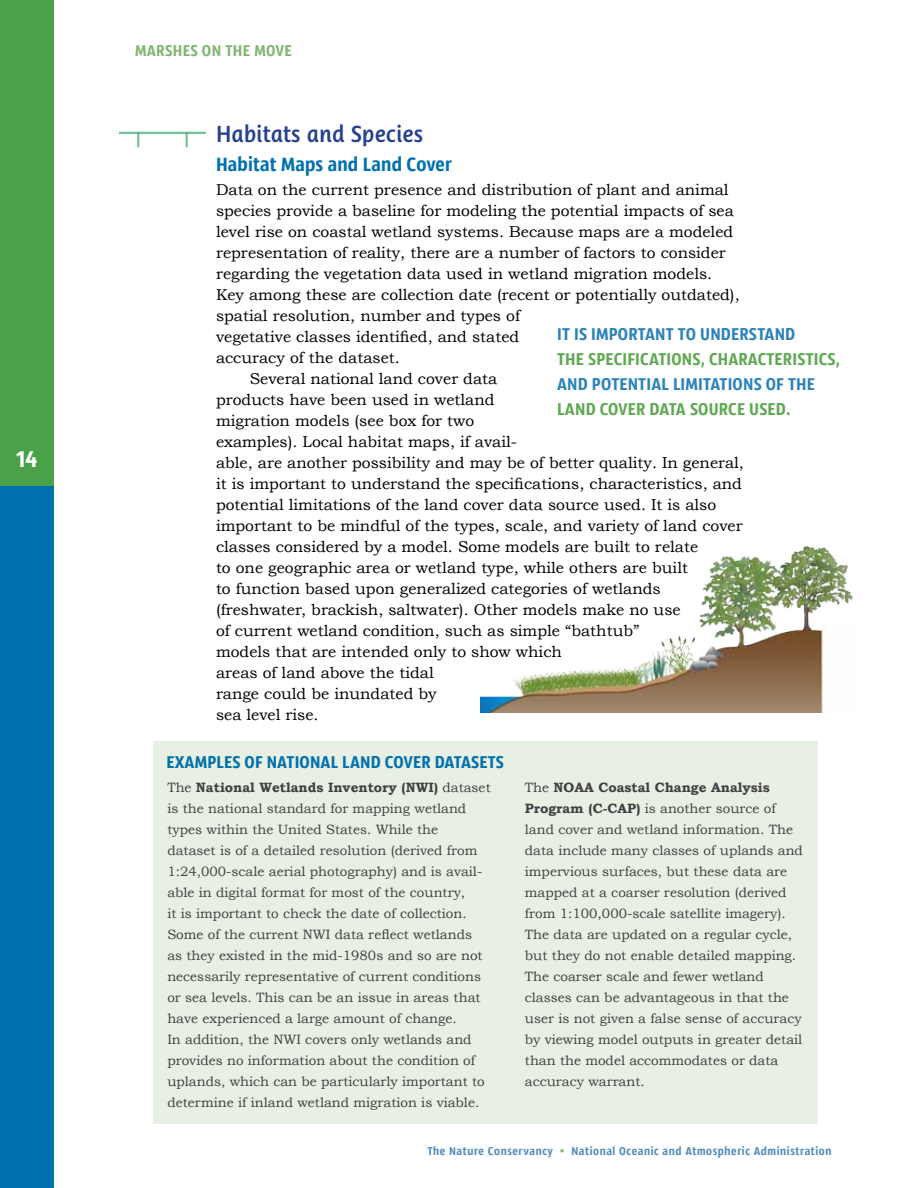
<style>
.page{position:relative;width:918px;height:1188px;background:#fff}
.page>*{position:absolute;margin:0;border:0;box-sizing:border-box;transform-origin:0 0}
.t1{font:24px "Sansus Webissimo";color:#fff}
.t2{font:600 22.5px "Ayita Pro";color:#25408f}
.t3{font:20.25px "Sansus Webissimo";letter-spacing:.01em;color:#0071ae}
.t4{font:18px "Sansus Webissimo";letter-spacing:.01em;color:#60a953}
.t5{font:18px "Sansus Webissimo";letter-spacing:.01em;color:#2c83ba}
.t6{font:18px "Sansus Webissimo";letter-spacing:.01em;color:#0071ae}
.t7{font:16.5px "Sansus Webissimo";letter-spacing:.02em;color:#82b673}
.t8{font:15.75px "Bookman Old Style";color:#000}
.t9{font:13.5px/21px "Bookman Old Style";color:#414042}
.t10{font:12px "Sansus Webissimo";letter-spacing:.05em;color:#4f8ec0}
.s1{font-weight:700}
.s2{color:#84b775}
</style>
<div class="page">
<div style="left:0;top:393px;width:54px;height:795px;background:#0071ae"></div>
<div style="left:0;top:0;width:54px;height:405px;background:#49a248"></div>
<div style="left:486px;top:741px;width:66px;height:382px;background:#e8efe3"></div>
<div style="left:154px;top:741px;width:352px;height:382px;background:#e8efe3"></div>
<div style="left:511px;top:741px;width:307px;height:382px;background:#e8efe3"></div>
<img style="left:119px;top:131px;width:87px;height:17px">
<img style="left:481px;top:545px;width:372px;height:168px">
<div style="left:0;top:73px;width:54px;height:413px;background:#49a248"></div>
<h1 class="t1" style="left:17px;top:444px;width:22px">14</h1>
<p class="t7" style="left:135px;top:40px;width:159px">MARSHES ON THE MOVE</p>
<h2 class="t2" style="left:216px;top:121px;width:209px">Habitats and Species</h2>
<p class="t3" style="left:216px;top:151px;width:237px">HABITAT MAPS AND LAND COVER</p>
<p class="t8" style="left:216px;top:181px;width:514px">Data on the current presence and distribution of plant and animal</p>
<p class="t8" style="left:216px;top:202px;width:519px">species provide a baseline for modeling the potential impacts of sea</p>
<p class="t8" style="left:216px;top:223px;width:519px">level rise on coastal wetland systems. Because maps are a modeled</p>
<p class="t8" style="left:216px;top:244px;width:511px">representation of reality, there are a number of factors to consider</p>
<p class="t8" style="left:216px;top:265px;width:498px">regarding the vegetation data used in wetland migration models.</p>
<p class="t8" style="left:216px;top:286px;width:525px">Key among these are collection date (recent or potentially outdated),</p>
<p class="t8" style="left:216px;top:307px;width:306px">spatial resolution, number and types of</p>
<p class="t8" style="left:216px;top:328px;width:305px">vegetative classes identified, and stated</p>
<p class="t8" style="left:216px;top:349px;width:185px">accuracy of the dataset.</p>
<p class="t8" style="left:250px;top:370px;width:249px">Several national land cover data</p>
<p class="t8" style="left:216px;top:391px;width:280px">products have been used in wetland</p>
<p class="t8" style="left:216px;top:412px;width:260px">migration models (see box for two</p>
<p class="t8" style="left:216px;top:433px;width:303px">examples). Local habitat maps, if avail-</p>
<p class="t8" style="left:216px;top:454px;width:530px">able, are another possibility and may be of better quality. In general,</p>
<p class="t8" style="left:216px;top:475px;width:528px">it is important to understand the specifications, characteristics, and</p>
<p class="t8" style="left:216px;top:496px;width:502px">potential limitations of the land cover data source used. It is also</p>
<p class="t8" style="left:216px;top:517px;width:528px">important to be mindful of the types, scale, and variety of land cover</p>
<p class="t8" style="left:216px;top:538px;width:484px">classes considered by a model. Some models are built to relate</p>
<p class="t8" style="left:216px;top:559px;width:474px">to one geographic area or wetland type, while others are built</p>
<p class="t8" style="left:216px;top:580px;width:446px">to function based upon generalized categories of wetlands</p>
<p class="t8" style="left:216px;top:601px;width:466px">(freshwater, brackish, saltwater). Other models make no use</p>
<p class="t8" style="left:216px;top:622px;width:425px">of current wetland condition, such as simple “bathtub”</p>
<p class="t8" style="left:216px;top:643px;width:347px">models that are intended only to show which</p>
<p class="t8" style="left:216px;top:664px;width:219px">areas of land above the tidal</p>
<p class="t8" style="left:216px;top:685px;width:222px">range could be inundated by</p>
<p class="t8" style="left:216px;top:706px;width:104px">sea level rise.</p>
<p class="t5" style="left:557px;top:322px;width:238px">IT IS IMPORTANT TO UNDERSTAND</p>
<p class="t4" style="left:557px;top:347px;width:182px">THE SPECI FICATIONS, CHARAC</p>
<p class="t4" style="left:767px;top:347px;width:75px">TERISTICS,</p>
<p class="t5" style="left:557px;top:372px;width:124px">AND POTENTIAL LIMI</p>
<p class="t5" style="left:703px;top:372px;width:113px">TATIONS OF THE</p>
<p class="t4" style="left:557px;top:398px;width:235px">LAND COVER DATA SOURCE USED.</p>
<p class="t6" style="left:166px;top:751px;width:29px">EXAMPL</p>
<p class="t6" style="left:224px;top:751px;width:280px">ES OF NATIONAL LAND COVER DATASETS</p>
<p class="t9" style="left:167px;top:777px;width:325px">The <span class="s1">National Wetlands Inventory (NWI)</span> dataset is the national standard for mapping wetland types within the United States. While the<br>dataset is of a detailed resolution (derived from 1:24,000-scale aerial photography) and is avail&shy;able in digital format for most of the country,<br>it is important to check the date of collection.<br>Some of the current NWI data reflect wetlands<br>as they existed in the mid-1980s and so are not necessarily representative of current conditions or sea levels. This can be an issue in areas that have experienced a large amount of change.<br>In addition, the NWI covers only wetlands and provides no information about the condition of uplands, which can be particularly important to determine if inland wetland migration is viable.</p>
<p class="t9" style="left:525px;top:777px;width:280px">The <span class="s1">NOAA Coastal Change Analysis Program (C-CAP)</span> is another source of land cover and wetland information. The data include many classes of uplands and impervious surfaces, but these data are mapped at a coarser resolution (derived from 1:100,000-scale satellite imagery).<br>The data are updated on a regular cycle, but they do not enable detailed mapping.<br>The coarser scale and fewer wetland classes can be advantageous in that the user is not given a false sense of accuracy by viewing model outputs in greater detail than the model accommodates or data accuracy warrant.</p>
<p class="t10" style="left:427px;top:1144px;width:406px">THE NATURE CONSERVANCY <span class="s2">•</span> NATIONAL OCEANIC AND ATMOSPHERIC ADMINISTRATION</p>
</div>
